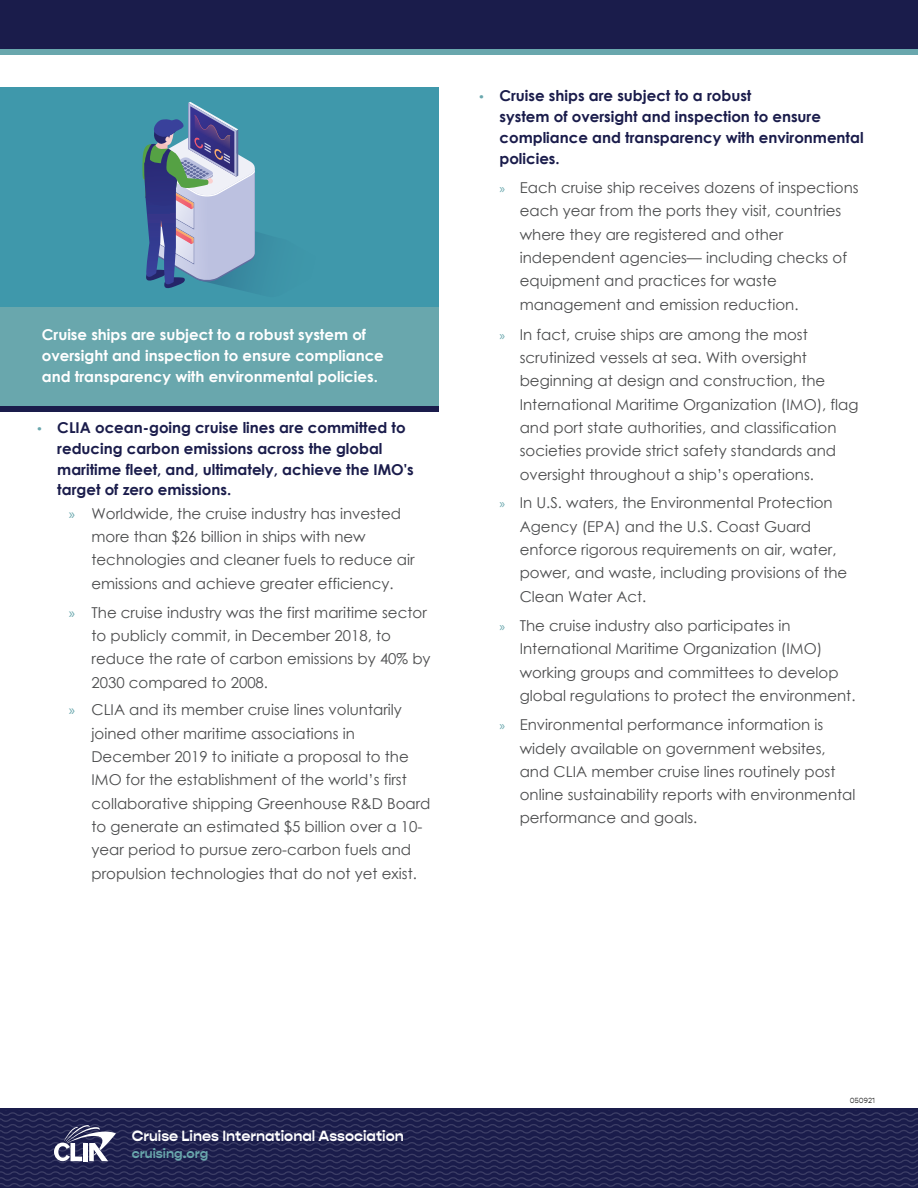
<style>
.page{position:relative;width:918px;height:1188px;background:#fff}
.page>*{position:absolute;margin:0;border:0;box-sizing:border-box;transform-origin:0 0}
.t1{font:15px/23.2px "Century Gothic";color:#4b4c4d}
.t2{font:700 15px/21px "Century Gothic";color:#1a1c4b}
.M_Call-Out{font:700 15px/21px "Century Gothic";color:#fff}
.t3{font:700 15px "Gopher";color:#fff}
.t4{font:700 13.5px "Gopher";color:#69a7ad}
.t5{font:300 7.5px "Gopher";color:#000}
.s1{font-family:"Montserrat";font-weight:800;color:#69a7ad}
.s2{font-family:"Myriad Pro";color:#69a7ad}
.s3{font-family:"Myriad Pro";font-size:13.5px;color:#69a7ad}
</style>
<div class="page">
<div style="left:0;top:1108px;width:918px;height:80px;background:#1a1c4b"></div>
<div style="left:0;top:0;width:918px;height:49px;background:#1a1c4b"></div>
<div style="left:0;top:49px;width:918px;height:5px;background:#69a7ad"></div>
<svg style="left:0;top:1112px;width:918px;height:75px"></svg>
<div style="left:0;top:307px;width:438px;height:100px;background:#69a7ad"></div>
<div style="left:0;top:407px;width:438px;height:5px;background:#1a1c4b"></div>
<div style="left:0;top:87px;width:439px;height:220px;background:#3f98ab"></div>
<svg style="left:142px;top:102px;width:123px;height:190px"></svg>
<p class="M_Call-Out" style="left:42px;top:324px;width:343px">Cruise ships are subject to a robust system of oversight and inspection to ensure compliance and transparency with environmental policies.</p>
<p class="t2" style="left:57px;top:417px;width:358px;text-indent:-20px"><span class="s1">·</span> CLIA ocean-going cruise lines are committed to reducing carbon emissions across the global maritime fleet, and, ultimately, achieve the IMO's target of zero emissions.</p>
<p class="t1" style="left:91px;top:501px;width:325px;text-indent:-22px"><span class="s2">»</span> Worldwide, the cruise industry has invested more than $26 billion in ships with new technologies and cleaner fuels to reduce air emissions and achieve greater efficiency.</p>
<p class="t1" style="left:91px;top:600px;width:341px;text-indent:-22px"><span class="s2">»</span> The cruise industry was the first maritime sector to publicly commit, in December 2018, to reduce the rate of carbon emissions by 40% by 2030 compared to 2008.</p>
<p class="t1" style="left:91px;top:698px;width:341px;text-indent:-22px"><span class="s2">»</span> CLIA and its member cruise lines voluntarily joined other maritime associations in December 2019 to initiate a proposal to the IMO for the establishment of the world’s first collaborative shipping Greenhouse R&amp;D Board to generate an estimated $5 billion over a 10- year period to pursue zero-carbon fuels and propulsion technologies that do not yet exist.</p>
<p class="t2" style="left:499px;top:84px;width:366px;text-indent:-20px"><span class="s1">·</span> Cruise ships are subject to a robust<br>system of oversight and inspection to ensure compliance and transparency with environmental policies.</p>
<p class="t1" style="left:520px;top:176px;width:341px;text-indent:-20px"><span class="s3">»</span> Each cruise ship receives dozens of inspections each year from the ports they visit, countries where they are registered and other independent agencies— including checks of equipment and practices for waste management and emission reduction.</p>
<p class="t1" style="left:520px;top:322px;width:340px;text-indent:-20px"><span class="s3">»</span> In fact, cruise ships are among the most scrutinized vessels at sea. With oversight beginning at design and construction, the International Maritime Organization (IMO), flag and port state authorities, and classification societies provide strict safety standards and oversight throughout a ship’s operations.</p>
<p class="t1" style="left:520px;top:491px;width:329px;text-indent:-20px"><span class="s3">»</span> In U.S. waters, the Environmental Protection Agency (EPA) and the U.S. Coast Guard enforce rigorous requirements on air, water, power, and waste, including provisions of the Clean Water Act.</p>
<p class="t1" style="left:520px;top:614px;width:337px;text-indent:-20px"><span class="s3">»</span> The cruise industry also participates in International Maritime Organization (IMO) working groups and committees to develop global regulations to protect the environment.</p>
<p class="t1" style="left:520px;top:713px;width:337px;text-indent:-20px"><span class="s3">»</span> Environmental performance information is widely available on government websites, and CLIA member cruise lines routinely post online sustainability reports with environmental performance and goals.</p>
<p class="t3" style="left:132px;top:1127px;width:274px">Cruise Lines International Association</p>
<p class="t4" style="left:132px;top:1146px;width:78px">cruising.org</p>
<p class="t5" style="left:850px;top:1096px;width:27px">050921</p>
</div>
